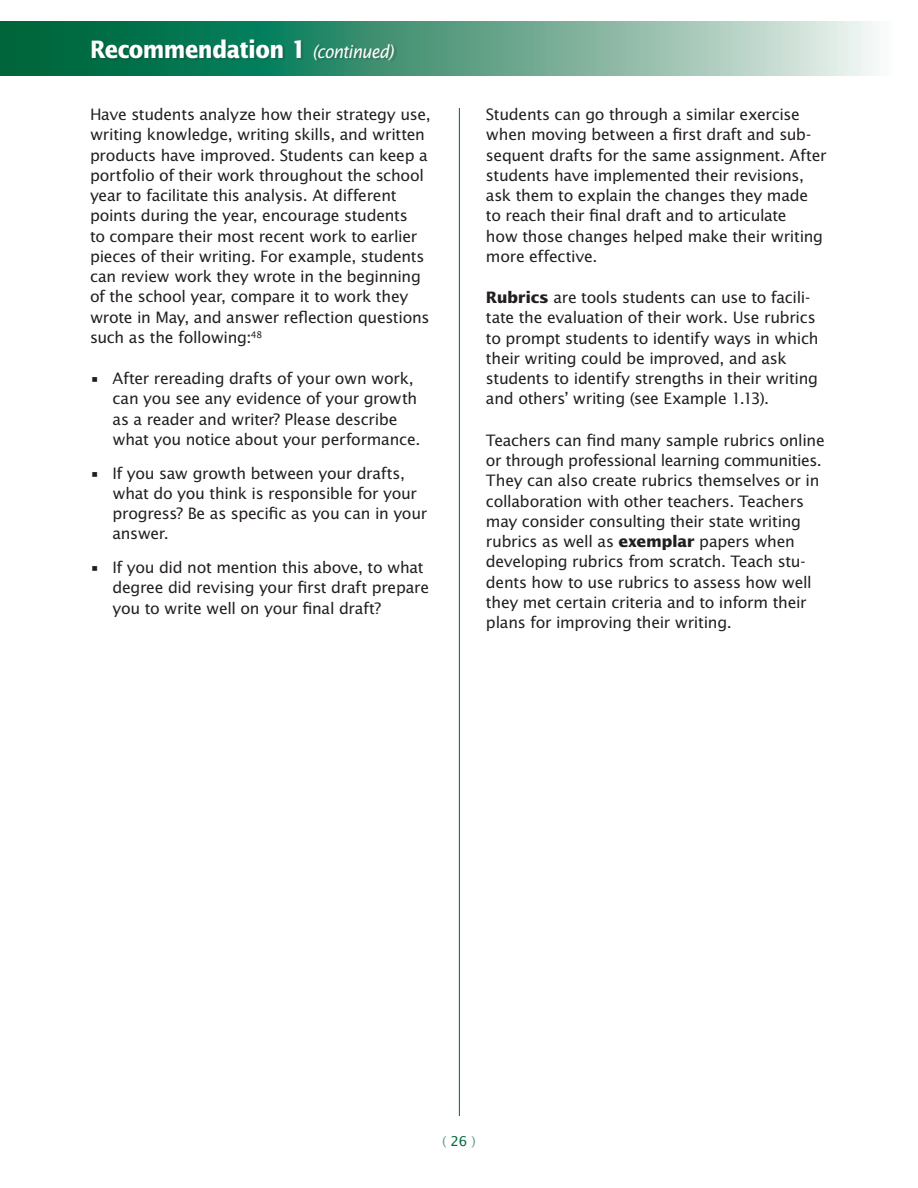
<style>
.page{position:relative;width:918px;height:1188px;background:#fff}
.page>*{position:absolute;margin:0;border:0;box-sizing:border-box;transform-origin:0 0}
.t1{font:700 24px "Dnsdny Lucida Sans Std";letter-spacing:-.025em;color:#fff;scale:.9 1}
.t2{font:15.75px/20.2px "Cxxwrw Lucida Sans Std";letter-spacing:-.02em;color:#231f20}
.t3{font:13.5px "Cxxwrw Lucida Sans Std";color:#62a188}
.s1{font-family:"Vxlrpt Lucida Sans Std";font-weight:400;font-style:italic;font-size:18px}
.s2{font-family:"Dnsdny Lucida Sans Std";font-weight:700}
.s3{color:#00653a}
</style>
<div class="page">
<svg style="left:0;top:21px;width:877px;height:54px;background:#65a58d"></svg>
<hr style="left:459px;top:108px;width:1px;height:1008px;background:#00653a">
<div style="left:92px;top:40px;width:305px;height:23px;background:#231f20;opacity:.25"></div>
<h1 class="t1" style="left:90px;top:35px;width:339px">Recommendation 1 <span class="s1">(continued)</span></h1>
<p class="t2" style="left:90px;top:105px;width:342px">Have students analyze how their strategy use, writing knowledge, writing skills, and written products have improved. Students can keep a portfolio of their work throughout the school year to facilitate this analysis. At different points during the year, encourage students<br>to compare their most recent work to earlier pieces of their writing. For example, students can review work they wrote in the beginning of the school year, compare it to work they wrote in May, and answer reflection questions such as the following:<sup>48</sup></p>
<p class="t2" style="left:113px;top:369px;width:309px;text-indent:-23px">• After rereading drafts of your own work, can you see any evidence of your growth as a reader and writer? Please describe what you notice about your performance.</p>
<p class="t2" style="left:113px;top:463px;width:316px;text-indent:-23px">• If you saw growth between your drafts, what do you think is responsible for your progress? Be as specific as you can in your answer.</p>
<p class="t2" style="left:113px;top:558px;width:318px;text-indent:-23px">• If you did not mention this above, to what degree did revising your first draft prepare you to write well on your final draft?</p>
<p class="t2" style="left:486px;top:105px;width:342px">Students can go through a similar exercise when moving between a first draft and sub&shy;sequent drafts for the same assignment. After students have implemented their revisions, ask them to explain the changes they made to reach their final draft and to articulate<br>how those changes helped make their writing more effective.</p>
<p class="t2" style="left:486px;top:288px;width:334px"><span class="s2">Rubrics</span> are tools students can use to facili&shy;tate the evaluation of their work. Use rubrics to prompt students to identify ways in which their writing could be improved, and ask students to identify strengths in their writing and others’ writing (see Example 1.13).</p>
<p class="t2" style="left:486px;top:430px;width:340px">Teachers can find many sample rubrics online or through professional learning communities.<br>They can also create rubrics themselves or in collaboration with other teachers. Teachers may consider consulting their state writing rubrics as well as <span class="s2">exemplar</span> papers when developing rubrics from scratch. Teach stu&shy;dents how to use rubrics to assess how well they met certain criteria and to inform their plans for improving their writing.</p>
<p class="t3" style="left:442px;top:1133px;width:35px">( <span class="s3">26</span> )</p>
</div>
